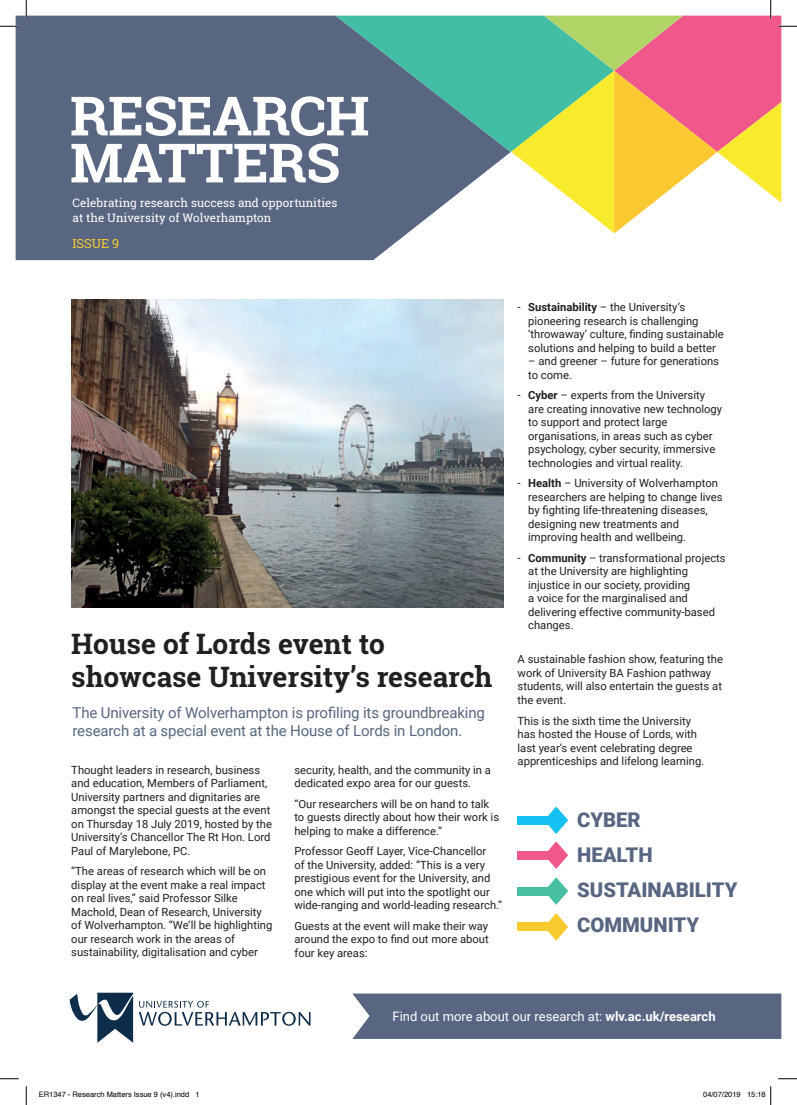
<style>
.page{position:relative;width:797px;height:1105px;background:#fff}
.page>*{position:absolute;margin:0;border:0;box-sizing:border-box;transform-origin:0 0}
.t1{font:700 54.25px/47px "Roboto Slab";letter-spacing:-.015em;color:#fff;scale:1.04 1}
.t2{font:700 28.12px/32.5px "Roboto Slab";color:#231f20}
.t3{font:900 20.25px/34.9px "Roboto";color:#586681}
.t4{font:15px/18px "Roboto";letter-spacing:-.01em;color:#586681}
.t5{font:13px "Roboto";color:#fff}
.t6{font:12.5px "Roboto Slab";color:#faca31}
.t7{font:11.75px/14.1px "Roboto Slab";color:#fff}
.t8{font:11.25px/13.5px "Roboto";color:#231f20}
.t9{font:7.5px "Helvetica";color:#000}
.s1{font-weight:700}
</style>
<div class="page">
<img style="left:71px;top:299px;width:432px;height:308px">
<div style="left:16px;top:16px;width:273px;height:244px;background:#586681"></div>
<svg style="left:70px;top:993px;width:63px;height:50px"></svg>
<svg style="left:139px;top:1001px;width:171px;height:25px"></svg>
<div style="left:352px;top:993px;width:429px;height:46px;background:#586681"></div>
<svg style="left:544px;top:841px;width:24px;height:28px"></svg>
<div style="left:517px;top:851px;width:31px;height:8px;background:#f0588c"></div>
<svg style="left:544px;top:806px;width:24px;height:28px"></svg>
<div style="left:517px;top:816px;width:31px;height:8px;background:#15c0f2"></div>
<svg style="left:544px;top:877px;width:24px;height:28px"></svg>
<div style="left:517px;top:887px;width:31px;height:8px;background:#46bfa3"></div>
<svg style="left:544px;top:913px;width:24px;height:28px"></svg>
<div style="left:517px;top:923px;width:31px;height:8px;background:#faca31"></div>
<svg style="left:0;top:25px;width:19px;height:2px"></svg>
<svg style="left:0;top:1078px;width:19px;height:1px"></svg>
<svg style="left:778px;top:1078px;width:19px;height:1px"></svg>
<svg style="left:25px;top:0;width:2px;height:19px"></svg>
<svg style="left:25px;top:1086px;width:2px;height:19px"></svg>
<svg style="left:289px;top:0;width:508px;height:260px"></svg>
<svg style="left:770px;top:1086px;width:1px;height:19px"></svg>
<h1 class="t1" style="left:70px;top:92px;width:290px">RESEARCH<br>MATTERS</h1>
<p class="t7" style="left:72px;top:196px;width:266px">Celebrating research success and opportunities at the University of Wolverhampton</p>
<p class="t6" style="left:72px;top:234px;width:48px">ISSUE 9</p>
<h2 class="t2" style="left:71px;top:627px;width:423px">House of Lords event to showcase University’s research</h2>
<h3 class="t4" style="left:72px;top:703px;width:414px">The University of Wolverhampton is profiling its groundbreaking research at a special event at the House of Lords in London.</h3>
<p class="t8" style="left:71px;top:762px;width:202px">Thought leaders in research, business and education, Members of Parliament, University partners and dignitaries are amongst the special guests at the event on Thursday 18 July 2019, hosted by the University’s Chancellor The Rt Hon. Lord Paul of Marylebone, PC.</p>
<p class="t8" style="left:71px;top:864px;width:203px">“The areas of research which will be on display at the event make a real impact on real lives,” said Professor Silke Machold, Dean of Research, University of Wolverhampton. “We’ll be highlighting our research work in the areas of sustainability, digitalisation and cyber</p>
<p class="t8" style="left:294px;top:762px;width:198px">security, health, and the community in a dedicated expo area for our guests.</p>
<p class="t8" style="left:294px;top:796px;width:206px">“Our researchers will be on hand to talk to guests directly about how their work is helping to make a difference.”</p>
<p class="t8" style="left:294px;top:844px;width:209px">Professor Geoff Layer, Vice-Chancellor<br>of the University, added: “This is a very prestigious event for the University, and one which will put into the spotlight our wide-ranging and world-leading research.”</p>
<p class="t8" style="left:294px;top:919px;width:196px;text-align:justify">Guests at the event will make their way around the expo to find out more about four key areas:</p>
<p class="t8" style="left:528px;top:300px;width:197px;text-indent:-11px">- <span class="s1">Sustainability</span> – the University’s pioneering research is challenging ‘throwaway’ culture, finding sustainable solutions and helping to build a better</p>
<p class="t8" style="left:528px;top:354px;width:192px">– and greener – future for generations to come.</p>
<p class="t8" style="left:528px;top:388px;width:195px;text-indent:-11px">- <span class="s1">Cyber</span> – experts from the University are creating innovative new technology to support and protect large organisations, in areas such as cyber psychology, cyber security, immersive technologies and virtual reality.</p>
<p class="t8" style="left:528px;top:476px;width:196px;text-indent:-11px">- <span class="s1">Health</span> – University of Wolverhampton researchers are helping to change lives by fighting life-threatening diseases, designing new treatments and improving health and wellbeing.</p>
<p class="t8" style="left:528px;top:551px;width:199px;text-indent:-11px">- <span class="s1">Community</span> – transformational projects at the University are highlighting injustice in our society, providing<br>a voice for the marginalised and delivering effective community-based changes.</p>
<p class="t8" style="left:517px;top:652px;width:207px">A sustainable fashion show, featuring the work of University BA Fashion pathway students, will also entertain the guests at the event.</p>
<p class="t8" style="left:517px;top:713px;width:188px">This is the sixth time the University has hosted the House of Lords, with last year’s event celebrating degree apprenticeships and lifelong learning.</p>
<h3 class="t3" style="left:577px;top:802px;width:162px">CYBER<br>HEALTH<br>SUSTAINABILITY<br>COMMUNITY</h3>
<p class="t5" style="left:392px;top:1007px;width:325px">Find out more about our research at: <span class="s1">wlv.ac.uk/research</span></p>
<p class="t9" style="left:39px;top:1089px;width:162px">ER1347 - Research Matters Issue 9 (v4).indd 1</p>
<p class="t9" style="left:703px;top:1089px;width:64px">04/07/2019 15:18</p>
</div>
